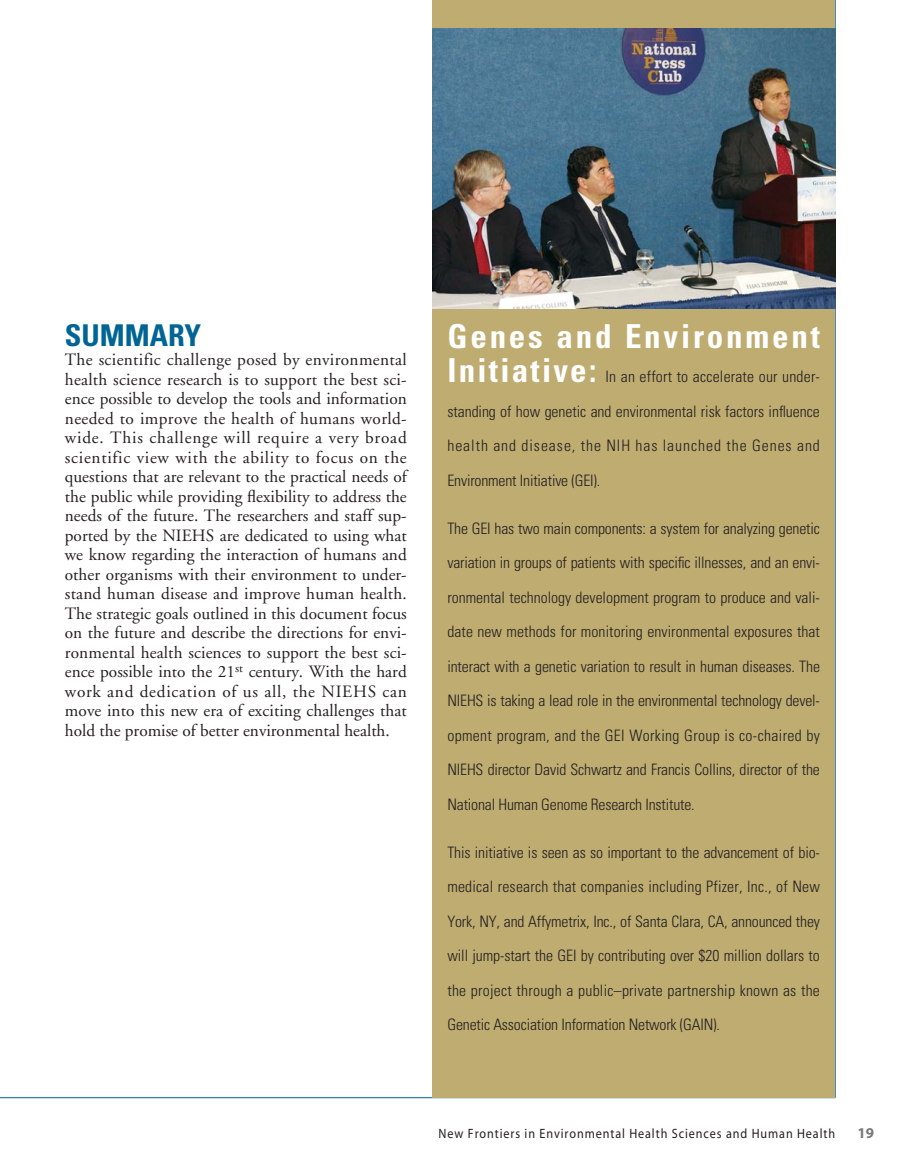
<style>
.page{position:relative;width:905px;height:1175px;background:#fff}
.page>*{position:absolute;margin:0;border:0;box-sizing:border-box;transform-origin:0 0}
.t1{font:700 condensed 33px "Univers";letter-spacing:.085em;color:#fff}
.t2{font:700 condensed 30px "Univers";color:#006594}
.t3{font:17.25px/19.5px "Adobe Garamond";color:#231f20;text-align:justify}
.t4{font:300 condensed 15.75px/34.5px "Univers";letter-spacing:-.01em;color:#231f20;text-align:justify}
.t5{font:700 15px "Myriad";color:#76787a}
.t6{font:13.5px "Myriad";letter-spacing:.075em;color:#231f20;scale:.9 1}
.s1{font-weight:700;font-size:33px;color:#fff}
</style>
<div class="page">
<hr style="left:0;top:1097px;width:835px;height:1px;background:#006594">
<div style="left:432px;top:0;width:403px;height:1097px;background:#beac71"></div>
<img style="left:432px;top:29px;width:403px;height:280px">
<h2 class="t2" style="left:65px;top:324px;width:138px">SUMMARY</h2>
<p class="t3" style="left:65px;top:352px;width:343px">The scientific challenge posed by environmental health science research is to support the best sci&shy;ence possible to develop the tools and information needed to improve the health of humans world&shy;wide. This challenge will require a very broad scientific view with the ability to focus on the questions that are relevant to the practical needs of the public while providing flexibility to address the needs of the future. The researchers and staff sup&shy;ported by the NIEHS are dedicated to using what we know regarding the interaction of humans and other organisms with their environment to under&shy;stand human disease and improve human health.<br>The strategic goals outlined in this document focus on the future and describe the directions for envi&shy;ronmental health sciences to support the best sci&shy;ence possible into the 21<sup>st</sup> century. With the hard work and dedication of us all, the NIEHS can move into this new era of exciting challenges that hold the promise of better environmental health.</p>
<h1 class="t1" style="left:447px;top:324px;width:374px">Genes and Environment</h1>
<p class="t4" style="left:447px;top:361px;width:374px"><span class="s1">Initiative:</span> In an effort to accelerate our under&shy;standing of how genetic and environmental risk factors influence health and disease, the NIH has launched the Genes and Environment Initiative (GEI).</p>
<p class="t4" style="left:447px;top:512px;width:374px">The GEI has two main components: a system for analyzing genetic variation in groups of patients with specific illnesses, and an envi&shy;ronmental technology development program to produce and vali&shy;date new methods for monitoring environmental exposures that interact with a genetic variation to result in human diseases. The NIEHS is taking a lead role in the environmental technology devel&shy;opment program, and the GEI Working Group is co-chaired by NIEHS director David Schwartz and Francis Collins, director of the National Human Genome Research Institute.</p>
<p class="t4" style="left:447px;top:836px;width:374px">This initiative is seen as so important to the advancement of bio&shy;medical research that companies including Pfizer, Inc., of New York, NY, and Affymetrix, Inc., of Santa Clara, CA, announced they will jump-start the GEI by contributing over $20 million dollars to the project through a public–private partnership known as the Genetic Association Information Network (GAIN).</p>
<p class="t6" style="left:438px;top:1128px;width:442px">New Frontiers in Environmental Health Sciences and Human Health</p>
<p class="t5" style="left:857px;top:1127px;width:18px">19</p>
</div>
